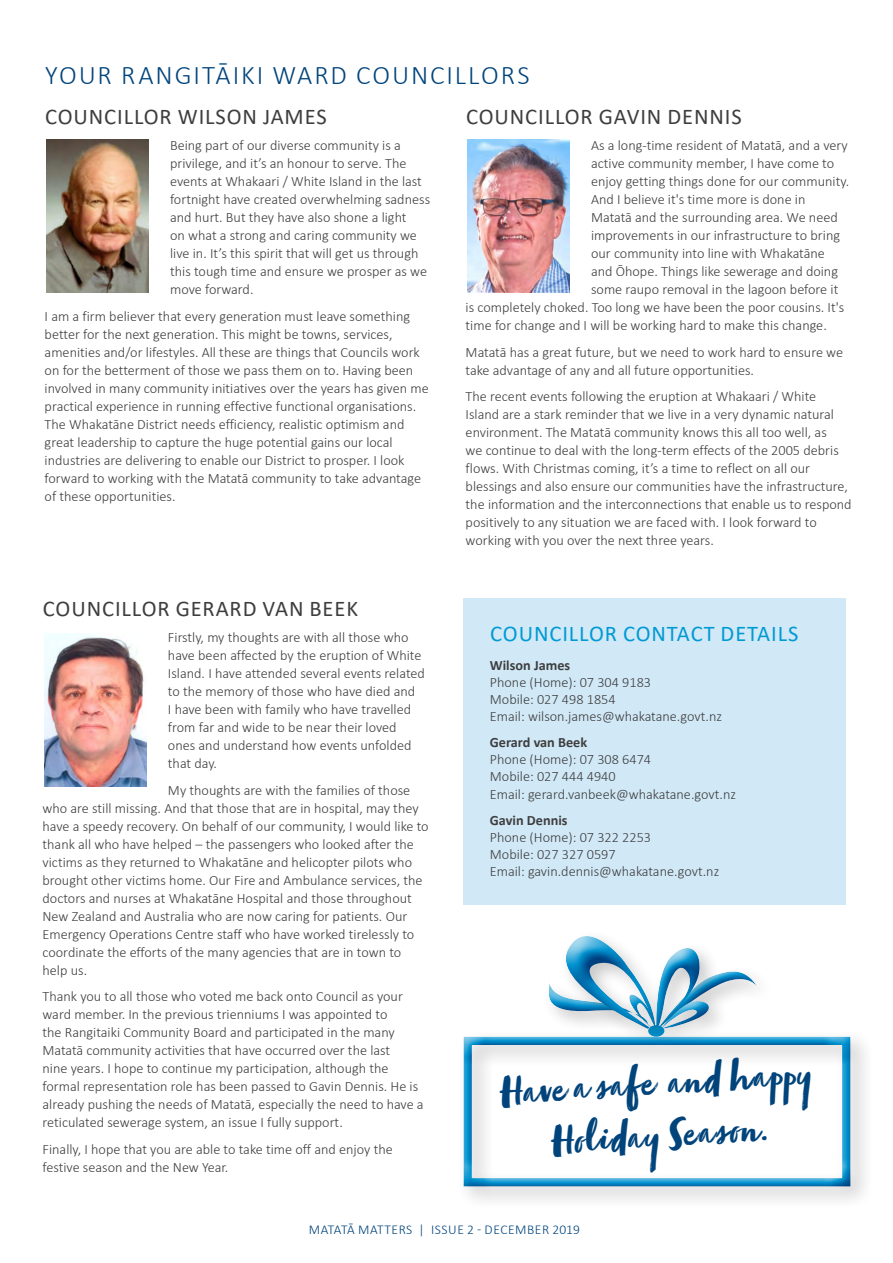
<style>
.page{position:relative;width:893px;height:1263px;background:#fff}
.page>*{position:absolute;margin:0;border:0;box-sizing:border-box;transform-origin:0 0}
.Body{font:45px/52.7px "Zooja";color:#00447b;text-align:center}
.Sub_Title{font:300 27px "Calibri";letter-spacing:.07em;color:#00447b}
.sub_head_2{font:22.5px "Calibri";letter-spacing:.04em;color:#3e3e3f}
.Body-2{font:22.5px "Calibri";letter-spacing:.04em;color:#009ad4}
.Body-3{font:22.5px "Calibri";letter-spacing:.04em;color:#3e3e3f}
.Body-4{font:300 14.25px/18px "Calibri";color:#3e3e3f}
.Body-5{font:700 14.25px "Calibri";color:#3e3e3f}
.Body-6{font:300 13.5px "Calibri";letter-spacing:.04em;color:#00447b}
</style>
<div class="page">
<img style="left:468px;top:139px;width:102px;height:153px">
<img style="left:45px;top:634px;width:102px;height:153px">
<img style="left:47px;top:139px;width:102px;height:153px">
<div style="left:463px;top:599px;width:383px;height:306px;background:#d1e8f6"></div>
<div style="left:456px;top:1029px;width:418px;height:181px;background:#231f20;opacity:.25"></div>
<div style="left:461px;top:1038px;width:390px;height:150px;background:#013d7d;opacity:.75"></div>
<div style="left:654px;top:965px;width:124px;height:81px;background:#231f20;opacity:.25"></div>
<div style="left:542px;top:977px;width:126px;height:66px;background:#231f20;opacity:.25"></div>
<div style="left:559px;top:929px;width:117px;height:120px;background:#231f20;opacity:.25"></div>
<div style="left:623px;top:988px;width:53px;height:60px;background:#231f20;opacity:.25"></div>
<div style="left:627px;top:995px;width:29px;height:37px;background:#013d7d;opacity:.75"></div>
<div style="left:655px;top:994px;width:74px;height:56px;background:#231f20;opacity:.25"></div>
<svg style="left:546px;top:934px;width:215px;height:97px"></svg>
<div style="left:657px;top:999px;width:53px;height:31px;background:#fff;opacity:.75"></div>
<div style="left:657px;top:1000px;width:53px;height:32px;background:#013d7d;opacity:.75"></div>
<p class="Sub_Title" style="left:45px;top:58px;width:486px">YOUR RANGITĀIKI WARD COUNCILLORS</p>
<p class="sub_head_2" style="left:45px;top:101px;width:283px">COUNCILLOR WILSON JAMES</p>
<p class="Body-4" style="left:170px;top:136px;width:262px">Being part of our diverse community is a privilege, and it’s an honour to serve. The events at Whakaari / White Island in the last fortnight have created overwhelming sadness and hurt. But they have also shone a light<br>on what a strong and caring community we live in. It’s this spirit that will get us through this tough time and ensure we prosper as we move forward.</p>
<p class="Body-4" style="left:45px;top:307px;width:386px">I am a firm believer that every generation must leave something better for the next generation. This might be towns, services, amenities and/or lifestyles. All these are things that Councils work on for the betterment of those we pass them on to. Having been involved in many community initiatives over the years has given me practical experience in running effective functional organisations.<br>The Whakatāne District needs efficiency, realistic optimism and great leadership to capture the huge potential gains our local industries are delivering to enable our District to prosper. I look forward to working with the Matatā community to take advantage of these opportunities.</p>
<p class="sub_head_2" style="left:466px;top:101px;width:277px">COUNCILLOR GAVIN DENNIS</p>
<p class="Body-4" style="left:591px;top:136px;width:258px">As a long-time resident of Matatā, and a very</p>
<p class="Body-4" style="left:591px;top:154px;width:245px">active community member, I have come to</p>
<p class="Body-4" style="left:591px;top:172px;width:260px">enjoy getting things done for our community.</p>
<p class="Body-4" style="left:591px;top:190px;width:216px">And I believe it's time more is done in</p>
<p class="Body-4" style="left:591px;top:208px;width:248px">Matatā and the surrounding area. We need</p>
<p class="Body-4" style="left:591px;top:226px;width:250px">improvements in our infrastructure to bring</p>
<p class="Body-4" style="left:591px;top:244px;width:235px">our community into line with Whakatāne</p>
<p class="Body-4" style="left:591px;top:262px;width:248px">and Ōhope. Things like sewerage and doing</p>
<p class="Body-4" style="left:591px;top:280px;width:249px">some raupo removal in the lagoon before it</p>
<p class="Body-4" style="left:466px;top:298px;width:380px">is completely choked. Too long we have been the poor cousins. It's</p>
<p class="Body-4" style="left:466px;top:316px;width:363px">time for change and I will be working hard to make this change.</p>
<p class="Body-4" style="left:466px;top:343px;width:379px">Matatā has a great future, but we need to work hard to ensure we take advantage of any and all future opportunities.</p>
<p class="Body-4" style="left:466px;top:387px;width:388px">The recent events following the eruption at Whakaari / White Island are a stark reminder that we live in a very dynamic natural environment. The Matatā community knows this all too well, as<br>we continue to deal with the long-term effects of the 2005 debris flows. With Christmas coming, it’s a time to reflect on all our blessings and also ensure our communities have the infrastructure, the information and the interconnections that enable us to respond positively to any situation we are faced with. I look forward to working with you over the next three years.</p>
<p class="Body-3" style="left:43px;top:593px;width:317px">COUNCILLOR GERARD VAN BEEK</p>
<p class="Body-4" style="left:168px;top:628px;width:259px">Firstly, my thoughts are with all those who have been affected by the eruption of White Island. I have attended several events related to the memory of those who have died and<br>I have been with family who have travelled from far and wide to be near their loved ones and understand how events unfolded that day.</p>
<p class="Body-4" style="left:43px;top:781px;width:388px;text-indent:125px">My thoughts are with the families of those who are still missing. And that those that are in hospital, may they have a speedy recovery. On behalf of our community, I would like to thank all who have helped – the passengers who looked after the victims as they returned to Whakatāne and helicopter pilots who brought other victims home. Our Fire and Ambulance services, the doctors and nurses at Whakatāne Hospital and those throughout New Zealand and Australia who are now caring for patients. Our Emergency Operations Centre staff who have worked tirelessly to coordinate the efforts of the many agencies that are in town to help us.</p>
<p class="Body-4" style="left:43px;top:987px;width:383px">Thank you to all those who voted me back onto Council as your ward member. In the previous trienniums I was appointed to<br>the Rangitaiki Community Board and participated in the many Matatā community activities that have occurred over the last<br>nine years. I hope to continue my participation, although the formal representation role has been passed to Gavin Dennis. He is already pushing the needs of Matatā, especially the need to have a reticulated sewerage system, an issue I fully support.</p>
<p class="Body-4" style="left:43px;top:1140px;width:352px">Finally, I hope that you are able to take time off and enjoy the festive season and the New Year.</p>
<p class="Body-2" style="left:490px;top:618px;width:310px">COUNCILLOR CONTACT DETAILS</p>
<p class="Body-5" style="left:490px;top:655px;width:82px">Wilson James</p>
<p class="Body-4" style="left:490px;top:673px;width:163px">Phone (Home): 07 304 9183</p>
<p class="Body-4" style="left:490px;top:690px;width:127px">Mobile: 027 498 1854</p>
<p class="Body-4" style="left:490px;top:707px;width:234px">Email: wilson.james@whakatane.govt.nz</p>
<p class="Body-5" style="left:490px;top:732px;width:99px">Gerard van Beek</p>
<p class="Body-4" style="left:490px;top:750px;width:163px">Phone (Home): 07 308 6474</p>
<p class="Body-4" style="left:490px;top:767px;width:127px">Mobile: 027 444 4940</p>
<p class="Body-4" style="left:490px;top:785px;width:248px">Email: gerard.vanbeek@whakatane.govt.nz</p>
<p class="Body-5" style="left:490px;top:810px;width:79px">Gavin Dennis</p>
<p class="Body-4" style="left:490px;top:828px;width:163px">Phone (Home): 07 322 2253</p>
<p class="Body-4" style="left:490px;top:845px;width:127px">Mobile: 027 327 0597</p>
<p class="Body-4" style="left:490px;top:862px;width:231px">Email: gavin.dennis@whakatane.govt.nz</p>
<p class="Body" style="left:498px;top:1074px;width:313px;rotate:-4deg">Have a safe and happy<br>Holiday Season.</p>
<p class="Body-6" style="left:309px;top:1221px;width:272px">MATATĀ MATTERS | ISSUE 2 - DECEMBER 2019</p>
</div>
